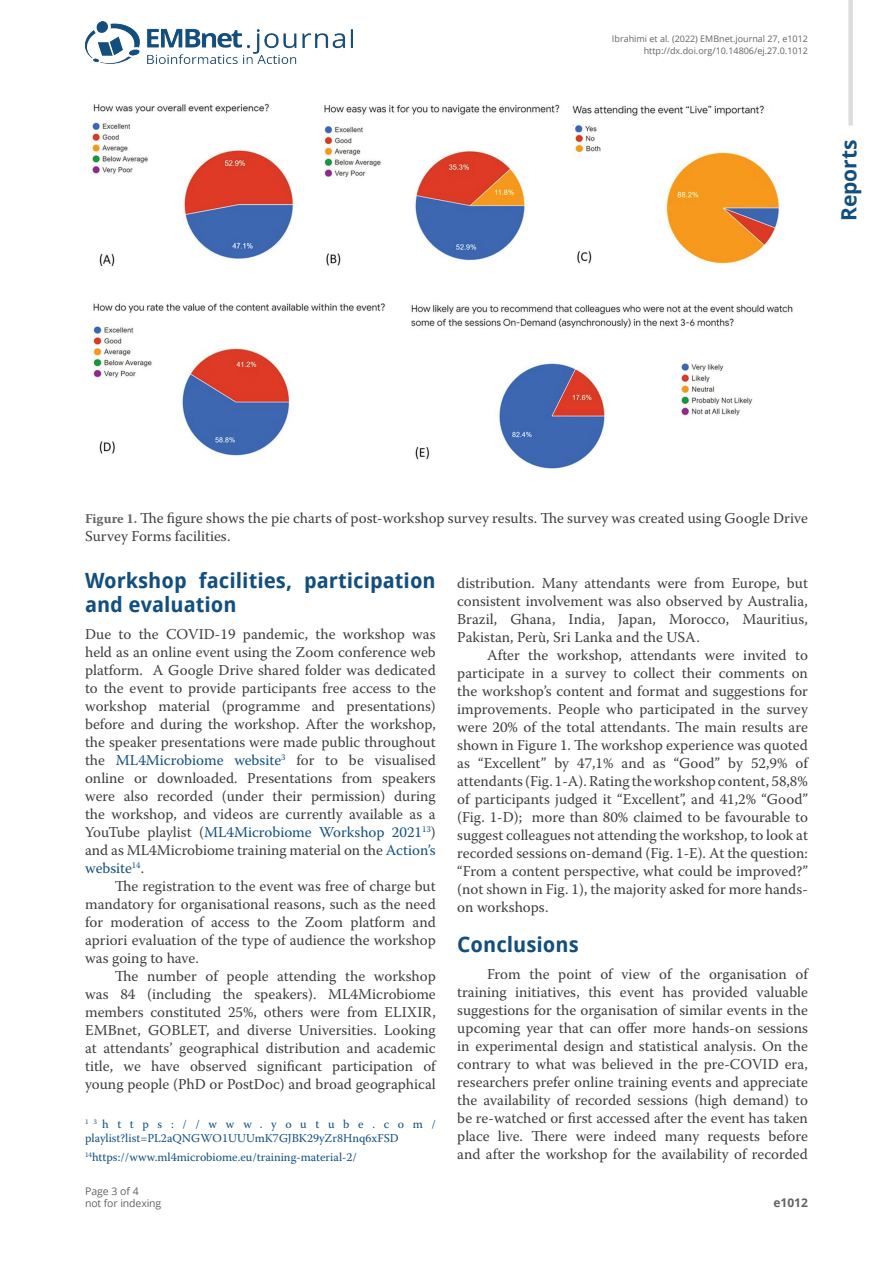
<style>
.page{position:relative;width:893px;height:1263px;background:#fff}
.page>*{position:absolute;margin:0;border:0;box-sizing:border-box;transform-origin:0 0}
.t1{font:700 21px/24px "Droid Sans";color:#124f7f}
.t2{font:700 21px "Open Sans";color:#124f7f}
.t3{font:15px/18px "Warnock Pro";color:#3e3e3f;text-align:justify}
.t4{font:12px/14.4px "Warnock Pro";color:#124f7f}
.t5{font:700 12px "Open Sans";color:#636366}
.t6{font:10.5px/12px "Open Sans";letter-spacing:-.01em;color:#636366}
.t7{font:9px/12px "Open Sans";color:#636366;text-align:right}
.s1{font-weight:700;font-size:13.5px;color:#636366}
.s2{color:#124f7f}
</style>
<div class="page">
<div style="left:848px;top:0;width:5px;height:125px;background:#dcdddf"></div>
<img style="left:85px;top:21px;width:268px;height:43px">
<img style="left:92px;top:103px;width:701px;height:366px">
<p class="t7" style="left:612px;top:33px;width:197px">Ibrahimi et al. (2022) EMBnet.journal 27, e1012 http://dx.doi.org/10.14806/ej.27.0.1012</p>
<h1 class="t2" style="left:834px;top:221px;width:83px;rotate:-90deg">Reports</h1>
<p class="t3" style="left:85px;top:509px;width:724px"><span class="s1">Figure 1.</span> The figure shows the pie charts of post-workshop survey results. The survey was created using Google Drive<br>Survey Forms facilities.</p>
<h1 class="t1" style="left:85px;top:568px;width:352px">Workshop facilities, participation and evaluation</h1>
<p class="t3" style="left:85px;top:625px;width:352px">Due to the COVID-19 pandemic, the workshop was held as an online event using the Zoom conference web platform. A Google Drive shared folder was dedicated to the event to provide participants free access to the workshop material (programme and presentations) before and during the workshop. After the workshop, the speaker presentations were made public throughout the <span class="s2">ML4Microbiome website</span><sup>3</sup> for to be visualised online or downloaded. Presentations from speakers were also recorded (under their permission) during the workshop, and videos are currently available as a YouTube playlist (<span class="s2">ML4Microbiome Workshop 2021</span><sup>13</sup>) and as ML4Microbiome training material on the <span class="s2">Action’s website</span><sup>14</sup>.</p>
<p class="t3" style="left:85px;top:877px;width:352px;text-indent:30px">The registration to the event was free of charge but mandatory for organisational reasons, such as the need for moderation of access to the Zoom platform and apriori evaluation of the type of audience the workshop was going to have.</p>
<p class="t3" style="left:85px;top:967px;width:352px;text-indent:30px">The number of people attending the workshop was 84 (including the speakers). ML4Microbiome members constituted 25%, others were from ELIXIR, EMBnet, GOBLET, and diverse Universities. Looking at attendants’ geographical distribution and academic title, we have observed significant participation of young people (PhD or PostDoc) and broad geographical</p>
<p class="t4" style="left:85px;top:1116px;width:352px"><sup>13</sup>https://www.youtube.com/ playlist?list=PL2aQNGWO1UUUmK7GJBK29yZr8Hnq6xFSD</p>
<p class="t4" style="left:85px;top:1149px;width:273px"><sup>14</sup>https://www.ml4microbiome.eu/training-material-2/</p>
<p class="t3" style="left:457px;top:573px;width:352px">distribution. Many attendants were from Europe, but consistent involvement was also observed by Australia, Brazil, Ghana, India, Japan, Morocco, Mauritius, Pakistan, Perù, Sri Lanka and the USA.</p>
<p class="t3" style="left:457px;top:645px;width:352px;text-indent:30px">After the workshop, attendants were invited to participate in a survey to collect their comments on the workshop’s content and format and suggestions for improvements. People who participated in the survey were 20% of the total attendants. The main results are shown in Figure 1. The workshop experience was quoted as “Excellent” by 47,1% and as “Good” by 52,9% of attendants (Fig. 1-A). Rating the workshop content, 58,8% of participants judged it “Excellent”, and 41,2% “Good” (Fig. 1-D); more than 80% claimed to be favourable to suggest colleagues not attending the workshop, to look at recorded sessions on-demand (Fig. 1-E). At the question: “From a content perspective, what could be improved?” (not shown in Fig. 1), the majority asked for more hands&shy;on workshops.</p>
<h1 class="t1" style="left:457px;top:932px;width:123px">Conclusions</h1>
<p class="t3" style="left:457px;top:965px;width:352px;text-indent:30px">From the point of view of the organisation of training initiatives, this event has provided valuable suggestions for the organisation of similar events in the upcoming year that can offer more hands-on sessions in experimental design and statistical analysis. On the contrary to what was believed in the pre-COVID era, researchers prefer online training events and appreciate the availability of recorded sessions (high demand) to be re-watched or first accessed after the event has taken place live. There were indeed many requests before and after the workshop for the availability of recorded</p>
<p class="t6" style="left:85px;top:1185px;width:78px">Page 3 of 4<br>not for indexing</p>
<p class="t5" style="left:773px;top:1194px;width:36px">e1012</p>
</div>
